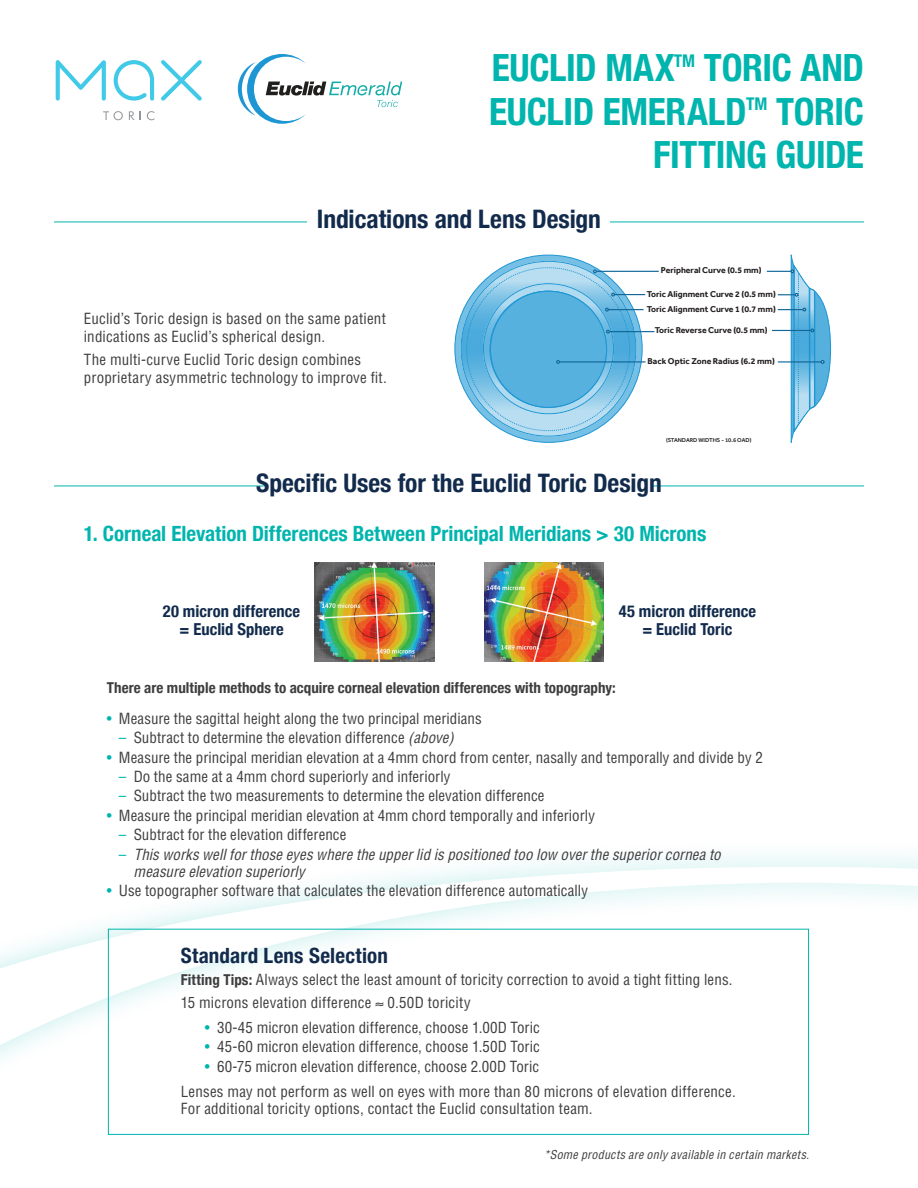
<style>
.page{position:relative;width:918px;height:1188px;background:#fff}
.page>*{position:absolute;margin:0;border:0;box-sizing:border-box;transform-origin:0 0}
.t1{font:700 condensed 37.5px/43.5px "Helvetica Neue";letter-spacing:-.01em;color:#00b5ae;text-align:right}
.t2{font:700 condensed 25.5px "Helvetica Neue";letter-spacing:-.005em;color:#122b4c}
.body-sub-1{font:700 condensed 21px "Helvetica Neue";color:#00b5ae}
.body-sub-1-2{font:700 condensed 21px "Helvetica Neue";letter-spacing:.01em;color:#122b4c}
.smaller-sub-center{font:700 condensed 16.5px/18px "Helvetica Neue";letter-spacing:.005em;color:#122b4c;text-align:center}
.body-main-bullets{font:condensed 15px "Helvetica";letter-spacing:.005em;color:#3e3e3f}
.body-main{font:condensed 15px/18px "Helvetica";letter-spacing:.015em;color:#3e3e3f}
.body-main-bullets-2{font:italic condensed 15px/17.2px "Helvetica";color:#3e3e3f}
.body-main-bullets-3{font:700 condensed 15px "Helvetica Neue";color:#3e3e3f}
.version{font:italic condensed 12px "Helvetica";color:#3e3e3f}
.t3{font:700 8.7px/14.1px "Effra";color:#231f20}
.t4{font:500 5.85px "Effra";color:#231f20}
.s1{color:#00b5ae}
.s2{font-style:italic}
.s3{font-style:normal;color:#00b5ae}
.s4{font-family:"Helvetica Neue";font-weight:700}
</style>
<div class="page">
<svg style="left:107px;top:855px;width:811px;height:280px"></svg>
<svg style="left:0;top:867px;width:918px;height:267px"></svg>
<hr style="left:54px;top:222px;width:810px;height:1px;background:#00b5ae">
<div style="left:308px;top:202px;width:302px;height:37px;background:#fff"></div>
<hr style="left:54px;top:486px;width:810px;height:1px;background:#00b5ae">
<div style="left:267px;top:466px;width:384px;height:37px;background:#fff"></div>
<img style="left:315px;top:562px;width:119px;height:99px">
<img style="left:484px;top:562px;width:120px;height:99px">
<div style="left:108px;top:929px;width:701px;height:206px;border:1px solid #00b5ae"></div>
<svg style="left:455px;top:255px;width:187px;height:187px;background:#6dbbe3"></svg>
<svg style="left:461px;top:261px;width:175px;height:175px;background:#83c4e6"></svg>
<hr style="left:596px;top:271px;width:63px;height:1px;background:#10679a">
<svg style="left:593px;top:269px;width:4px;height:4px"></svg>
<hr style="left:614px;top:294px;width:31px;height:1px;background:#10679a">
<hr style="left:608px;top:309px;width:36px;height:1px;background:#10679a">
<hr style="left:609px;top:331px;width:45px;height:1px;background:#10679a">
<hr style="left:559px;top:361px;width:87px;height:2px;background:#10679a">
<svg style="left:483px;top:283px;width:132px;height:132px;background:#68b8e1"></svg>
<svg style="left:767px;top:254px;width:64px;height:189px"></svg>
<svg style="left:56px;top:60px;width:50px;height:41px"></svg>
<svg style="left:114px;top:60px;width:40px;height:41px"></svg>
<svg style="left:161px;top:60px;width:41px;height:41px"></svg>
<svg style="left:103px;top:111px;width:20px;height:9px"></svg>
<svg style="left:129px;top:111px;width:12px;height:9px"></svg>
<svg style="left:147px;top:111px;width:7px;height:9px"></svg>
<svg style="left:238px;top:54px;width:164px;height:70px"></svg>
<p class="t1" style="left:489px;top:43px;width:376px">EUCLID MAX<sup>TM</sup> TORIC AND<br>EUCLID EMERALD<sup>TM</sup> TORIC<br>FITTING GUIDE</p>
<p class="t2" style="left:317px;top:198px;width:286px">Indications and Lens Design</p>
<p class="body-main" style="left:84px;top:309px;width:304px">Euclid’s Toric design is based on the same patient indications as Euclid’s spherical design.</p>
<p class="body-main" style="left:84px;top:351px;width:304px">The multi-curve Euclid Toric design combines proprietary asymmetric technology to improve fit.</p>
<p class="t3" style="left:661px;top:263px;width:102px">Peripheral Curve (0.5 mm)</p>
<p class="t3" style="left:647px;top:287px;width:131px">Toric Alignment Curve 2 (0.5 mm)<br>Toric Alignment Curve 1 (0.7 mm)</p>
<p class="t3" style="left:655px;top:323px;width:114px">Toric Reverse Curve (0.5 mm)</p>
<p class="t3" style="left:648px;top:353px;width:129px">Back Optic Zone Radius (6.2 mm)</p>
<p class="t4" style="left:666px;top:437px;width:87px">(STANDARD WIDTHS - 10.6 OAD)</p>
<p class="t2" style="left:256px;top:462px;width:407px">Specific Uses for the Euclid Toric Design</p>
<p class="body-sub-1" style="left:84px;top:516px;width:624px">1. Corneal Elevation Differences Between Principal Meridians &gt; 30 Microns</p>
<p class="smaller-sub-center" style="left:163px;top:601px;width:139px">20 micron difference = Euclid Sphere</p>
<p class="smaller-sub-center" style="left:619px;top:601px;width:139px">45 micron difference = Euclid Toric</p>
<p class="body-main-bullets-3" style="left:107px;top:675px;width:510px">There are multiple methods to acquire corneal elevation differences with topography:</p>
<p class="body-main-bullets" style="left:107px;top:709px;width:376px"><span class="s1">•</span> Measure the sagittal height along the two principal meridians</p>
<p class="body-main-bullets" style="left:119px;top:728px;width:340px"><span class="s1">–</span> Subtract to determine the elevation difference <span class="s2">(above)</span></p>
<p class="body-main-bullets" style="left:107px;top:748px;width:657px"><span class="s1">•</span> Measure the principal meridian elevation at a 4mm chord from center, nasally and temporally and divide by 2</p>
<p class="body-main-bullets" style="left:119px;top:767px;width:333px"><span class="s1">–</span> Do the same at a 4mm chord superiorly and inferiorly</p>
<p class="body-main-bullets" style="left:119px;top:787px;width:427px"><span class="s1">–</span> Subtract the two measurements to determine the elevation difference</p>
<p class="body-main-bullets" style="left:107px;top:806px;width:490px"><span class="s1">•</span> Measure the principal meridian elevation at 4mm chord temporally and inferiorly</p>
<p class="body-main-bullets" style="left:119px;top:825px;width:229px"><span class="s1">–</span> Subtract for the elevation difference</p>
<p class="body-main-bullets-2" style="left:134px;top:845px;width:592px;text-indent:-15px"><span class="s3">–</span> Thisworkswellforthoseeyeswheretheupperlid ispositioned too low overthesuperiorcorneato measureelevation superiorly</p>
<p class="body-main-bullets" style="left:107px;top:881px;width:483px"><span class="s1">•</span> Use topographer software that calculates the elevation difference automatically</p>
<p class="body-sub-1-2" style="left:181px;top:938px;width:209px">Standard Lens Selection</p>
<p class="body-main" style="left:181px;top:971px;width:553px"><span class="s4">Fitting Tips:</span> Always select the least amount of toricity correction to avoid a tight fitting lens.</p>
<p class="body-main" style="left:181px;top:993px;width:291px">15 microns elevation difference ≈ 0.50D toricity</p>
<p class="body-main-bullets" style="left:205px;top:1018px;width:336px"><span class="s1">•</span> 30-45 micron elevation difference, choose 1.00D Toric</p>
<p class="body-main-bullets" style="left:205px;top:1038px;width:337px"><span class="s1">•</span> 45-60 micron elevation difference, choose 1.50D Toric</p>
<p class="body-main-bullets" style="left:205px;top:1057px;width:336px"><span class="s1">•</span> 60-75 micron elevation difference, choose 2.00D Toric</p>
<p class="body-main" style="left:181px;top:1082px;width:556px">Lenses may not perform as well on eyes with more than 80 microns of elevation difference.</p>
<p class="body-main" style="left:181px;top:1099px;width:413px">For additional toricity options, contact the Euclid consultation team.</p>
<p class="version" style="left:544px;top:1147px;width:270px">*Someproductsareonlyavailablein certain markets.</p>
</div>
